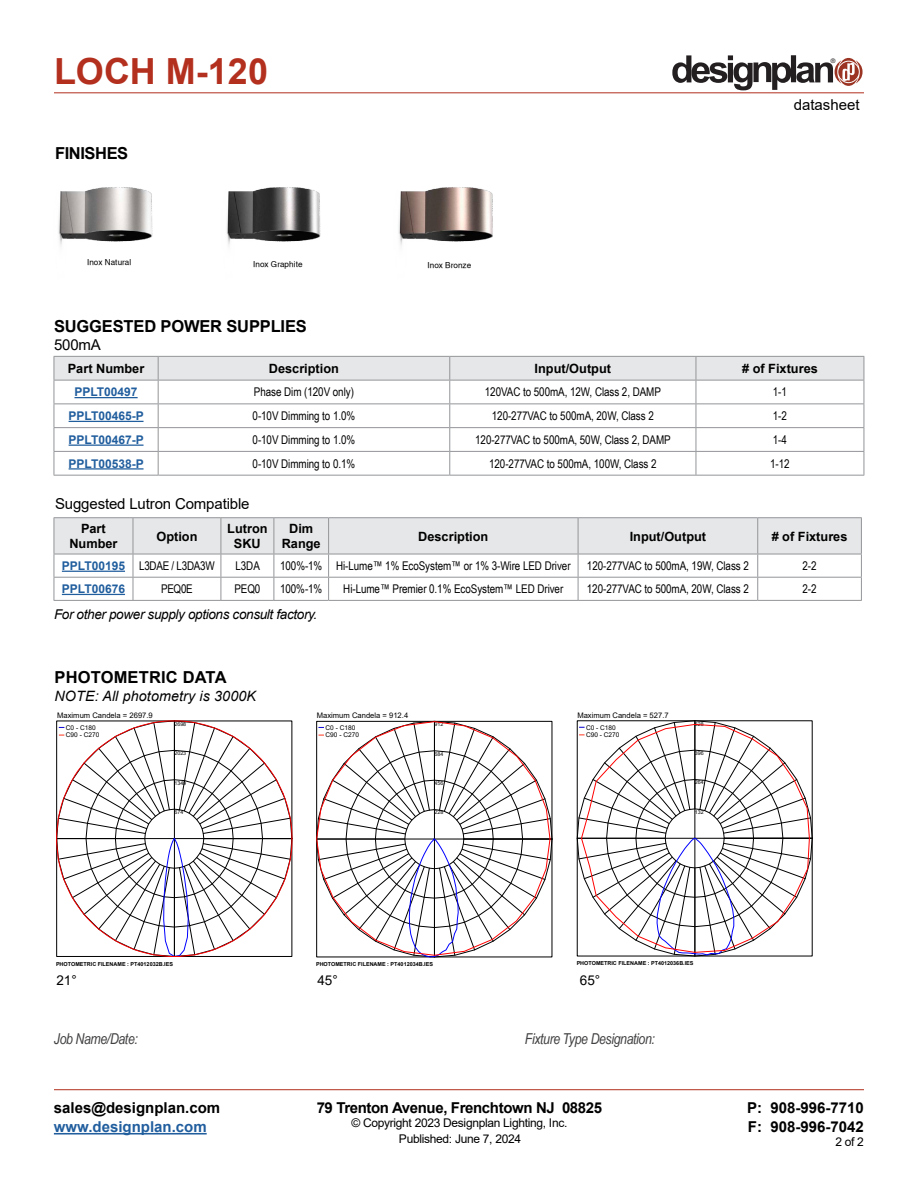
<style>
.page{position:relative;width:918px;height:1188px;background:#fff}
.page>*{position:absolute;margin:0;border:0;box-sizing:border-box;transform-origin:0 0}
.t1{font:700 36px "Arial";color:#b32f1e}
.t2{font:700 16.5px "Arial";letter-spacing:-.01em;color:#000}
.t3{font:700 16.5px "Arial";letter-spacing:.01em;color:#000}
.t4{font:700 15px/19.5px "Arial";color:#000}
.t5{font:15px "Arial";letter-spacing:-.01em;color:#000}
.t6{font:italic 15px "Arial Narrow";letter-spacing:-.025em;color:#414042}
.t7{font:700 15px "Arial";letter-spacing:-.025em;color:#000}
.t8{font:700 15px "Arial";color:#215e9e}
.t9{font:italic 14.25px "Arial";letter-spacing:.01em;color:#000}
.t10{font:italic 13.5px "Arial";letter-spacing:-.025em;color:#000}
.t11{font:13.5px "Arial";color:#000}
.t12{font:700 12.75px/15px "Arial";color:#000;text-align:center}
.t13{font:12px "Arial Narrow";letter-spacing:-.005em;color:#000}
.t14{font:12px "Arial";letter-spacing:-.025em;color:#000}
.t15{font:700 12px "Arial";color:#215e9e}
.t16{font:8.1px "Helvetica";letter-spacing:.01em;color:#000}
.t17{font:7.65px "Arial";color:#000}
.t18{font:6.6px/7.4px "Arial";color:#000}
.t19{font:6.3px "Helvetica";color:#231f20}
.t20{font:700 5.4px "Arial";color:#000}
.t21{font:5.25px "Arial";letter-spacing:.005em;color:#000}
.s1{font-family:"Arial";font-weight:700;color:#215e9e}
</style>
<div class="page">
<hr style="left:54px;top:93px;width:810px;height:1px;background:#b32f1e">
<hr style="left:54px;top:1089px;width:810px;height:1px;background:#b32f1e">
<hr style="left:54px;top:1133px;width:153px;height:2px;background:#215e9e">
<svg style="left:672px;top:55px;width:191px;height:35px"></svg>
<img style="left:58px;top:187px;width:95px;height:59px">
<img style="left:398px;top:187px;width:95px;height:59px">
<img style="left:226px;top:187px;width:95px;height:58px">
<hr style="left:54px;top:600px;width:79px;height:1px;background:#939598">
<hr style="left:133px;top:600px;width:88px;height:1px;background:#939598">
<hr style="left:221px;top:600px;width:53px;height:1px;background:#939598">
<hr style="left:274px;top:600px;width:55px;height:1px;background:#939598">
<hr style="left:329px;top:600px;width:249px;height:1px;background:#939598">
<hr style="left:578px;top:600px;width:180px;height:1px;background:#939598">
<hr style="left:54px;top:517px;width:79px;height:1px;background:#939598">
<hr style="left:133px;top:517px;width:88px;height:1px;background:#939598">
<hr style="left:221px;top:517px;width:53px;height:1px;background:#939598">
<hr style="left:274px;top:517px;width:55px;height:1px;background:#939598">
<hr style="left:329px;top:517px;width:249px;height:1px;background:#939598">
<hr style="left:578px;top:517px;width:180px;height:1px;background:#939598">
<hr style="left:758px;top:517px;width:104px;height:1px;background:#939598">
<svg style="left:54px;top:518px;width:808px;height:82px"></svg>
<hr style="left:758px;top:600px;width:104px;height:1px;background:#939598">
<hr style="left:62px;top:571px;width:63px;height:1px;background:#215e9e">
<hr style="left:62px;top:594px;width:63px;height:1px;background:#215e9e">
<hr style="left:54px;top:475px;width:104px;height:1px;background:#939598">
<hr style="left:158px;top:475px;width:292px;height:1px;background:#939598">
<hr style="left:450px;top:475px;width:246px;height:1px;background:#939598">
<svg style="left:54px;top:356px;width:811px;height:119px"></svg>
<hr style="left:696px;top:475px;width:168px;height:1px;background:#939598">
<hr style="left:74px;top:397px;width:64px;height:1px;background:#215e9e">
<hr style="left:69px;top:421px;width:75px;height:1px;background:#215e9e">
<hr style="left:69px;top:445px;width:75px;height:1px;background:#215e9e">
<hr style="left:69px;top:468px;width:75px;height:2px;background:#215e9e">
<svg style="left:58px;top:723px;width:234px;height:234px"></svg>
<svg style="left:318px;top:723px;width:232px;height:234px"></svg>
<svg style="left:577px;top:721px;width:235px;height:235px"></svg>
<svg style="left:579px;top:722px;width:232px;height:233px"></svg>
<h1 class="t1" style="left:54px;top:46px;width:216px">LOCH M-120</h1>
<p class="t19" style="left:831px;top:57px;width:6px">®</p>
<h2 class="t2" style="left:55px;top:141px;width:75px">FINISHES</h2>
<p class="t16" style="left:87px;top:257px;width:46px">Inox Natural</p>
<p class="t16" style="left:253px;top:260px;width:51px">Inox Graphite</p>
<p class="t16" style="left:427px;top:260px;width:45px">Inox Bronze</p>
<h2 class="t2" style="left:54px;top:314px;width:254px">SUGGESTED POWER SUPPLIES</h2>
<p class="t5" style="left:54px;top:334px;width:48px">500mA</p>
<p class="t5" style="left:794px;top:95px;width:67px">datasheet</p>
<p class="t12" style="left:68px;top:361px;width:78px">Part Number</p>
<p class="t12" style="left:269px;top:361px;width:72px">Description</p>
<p class="t12" style="left:535px;top:361px;width:78px">Input/Output</p>
<p class="t12" style="left:742px;top:361px;width:77px"># of Fixtures</p>
<p class="t15" style="left:74px;top:384px;width:65px">PPLT00497</p>
<p class="t13" style="left:254px;top:383px;width:101px">Phase Dim (120V only)</p>
<p class="t13" style="left:485px;top:383px;width:178px">120VAC to 500mA, 12W, Class 2, DAMP</p>
<p class="t13" style="left:773px;top:383px;width:16px">1-1</p>
<p class="t15" style="left:69px;top:407px;width:77px">PPLT00465-P</p>
<p class="t13" style="left:253px;top:407px;width:104px">0-10V Dimming to 1.0%</p>
<p class="t13" style="left:492px;top:407px;width:163px">120-277VAC to 500mA, 20W, Class 2</p>
<p class="t13" style="left:773px;top:407px;width:16px">1-2</p>
<p class="t15" style="left:69px;top:431px;width:77px">PPLT00467-P</p>
<p class="t13" style="left:253px;top:431px;width:104px">0-10V Dimming to 1.0%</p>
<p class="t13" style="left:475px;top:431px;width:197px">120-277VAC to 500mA, 50W, Class 2, DAMP</p>
<p class="t13" style="left:773px;top:431px;width:16px">1-4</p>
<p class="t15" style="left:69px;top:455px;width:77px">PPLT00538-P</p>
<p class="t13" style="left:253px;top:455px;width:104px">0-10V Dimming to 0.1%</p>
<p class="t13" style="left:489px;top:455px;width:169px">120-277VAC to 500mA, 100W, Class 2</p>
<p class="t13" style="left:770px;top:455px;width:21px">1-12</p>
<p class="t5" style="left:55px;top:493px;width:196px">Suggested Lutron Compatible</p>
<p class="t12" style="left:69px;top:521px;width:50px">Part<br>Number</p>
<p class="t12" style="left:156px;top:529px;width:43px">Option</p>
<p class="t12" style="left:227px;top:521px;width:42px">Lutron<br>SKU</p>
<p class="t12" style="left:282px;top:521px;width:40px">Dim<br>Range</p>
<p class="t12" style="left:418px;top:529px;width:72px">Description</p>
<p class="t12" style="left:630px;top:529px;width:78px">Input/Output</p>
<p class="t12" style="left:772px;top:529px;width:77px"># of Fixtures</p>
<p class="t13" style="left:62px;top:557px;width:154px"><span class="s1">PPLT00195</span> L3DAE / L3DA3W</p>
<p class="t13" style="left:235px;top:557px;width:26px">L3DA</p>
<p class="t13" style="left:280px;top:557px;width:292px">100%-1% Hi-Lume™ 1% EcoSystem™ or 1% 3-Wire LED Driver</p>
<p class="t13" style="left:587px;top:557px;width:163px">120-277VAC to 500mA, 19W, Class 2</p>
<p class="t13" style="left:803px;top:557px;width:16px">2-2</p>
<p class="t15" style="left:62px;top:580px;width:65px">PPLT00676</p>
<p class="t13" style="left:161px;top:580px;width:33px">PEQ0E</p>
<p class="t13" style="left:234px;top:580px;width:28px">PEQ0</p>
<p class="t13" style="left:280px;top:580px;width:44px">100%-1%</p>
<p class="t13" style="left:343px;top:580px;width:222px">Hi-Lume™ Premier 0.1% EcoSystem™ LED Driver</p>
<p class="t13" style="left:587px;top:580px;width:163px">120-277VAC to 500mA, 20W, Class 2</p>
<p class="t13" style="left:803px;top:580px;width:16px">2-2</p>
<p class="t10" style="left:54px;top:606px;width:265px">For other power supply options consult factory.</p>
<h2 class="t3" style="left:55px;top:666px;width:174px">PHOTOMETRIC DATA</h2>
<p class="t9" style="left:55px;top:686px;width:203px">NOTE: All photometry is 3000K</p>
<p class="t17" style="left:57px;top:711px;width:97px">Maximum Candela = 2697.9</p>
<p class="t18" style="left:66px;top:724px;width:35px">C0 - C180<br>C90 - C270</p>
<p class="t21" style="left:174px;top:720px;width:13px">2698</p>
<p class="t17" style="left:317px;top:711px;width:93px">Maximum Candela = 912.4</p>
<p class="t18" style="left:326px;top:724px;width:35px">C0 - C180<br>C90 - C270</p>
<p class="t21" style="left:434px;top:721px;width:10px">912</p>
<p class="t17" style="left:577px;top:710px;width:93px">Maximum Candela = 527.7</p>
<p class="t18" style="left:586px;top:724px;width:35px">C0 - C180<br>C90 - C270</p>
<p class="t21" style="left:695px;top:720px;width:10px">528</p>
<p class="t21" style="left:174px;top:750px;width:13px">2023</p>
<p class="t21" style="left:434px;top:750px;width:10px">684</p>
<p class="t21" style="left:695px;top:749px;width:10px">396</p>
<p class="t21" style="left:174px;top:779px;width:13px">1349</p>
<p class="t21" style="left:434px;top:780px;width:10px">456</p>
<p class="t21" style="left:695px;top:779px;width:10px">264</p>
<p class="t21" style="left:174px;top:809px;width:10px">674</p>
<p class="t21" style="left:434px;top:809px;width:10px">228</p>
<p class="t21" style="left:695px;top:808px;width:10px">132</p>
<p class="t20" style="left:56px;top:960px;width:119px">PHOTOMETRIC FILENAME : PT4012032B.IES</p>
<p class="t20" style="left:316px;top:960px;width:119px">PHOTOMETRIC FILENAME : PT4012034B.IES</p>
<p class="t20" style="left:577px;top:959px;width:118px">PHOTOMETRIC FILENAME : PT4012036B.IES</p>
<p class="t11" style="left:56px;top:971px;width:22px">21°</p>
<p class="t11" style="left:317px;top:971px;width:22px">45°</p>
<p class="t11" style="left:580px;top:971px;width:22px">65°</p>
<p class="t6" style="left:54px;top:1028px;width:85px">Job Name/Date:</p>
<p class="t6" style="left:525px;top:1029px;width:132px">Fixture Type Designation:</p>
<p class="t4" style="left:54px;top:1098px;width:168px">sales@designplan.com</p>
<p class="t8" style="left:54px;top:1116px;width:154px">www.designplan.com</p>
<p class="t7" style="left:317px;top:1097px;width:287px">79 Trenton Avenue, Frenchtown NJ 08825</p>
<p class="t14" style="left:351px;top:1115px;width:217px">© Copyright 2023 Designplan Lighting, Inc.</p>
<p class="t4" style="left:747px;top:1098px;width:118px">P: 908-996-7710<br>F: 908-996-7042</p>
<p class="t14" style="left:399px;top:1130px;width:124px">Published: June 7, 2024</p>
<p class="t14" style="left:835px;top:1133px;width:30px">2 of 2</p>
</div>
